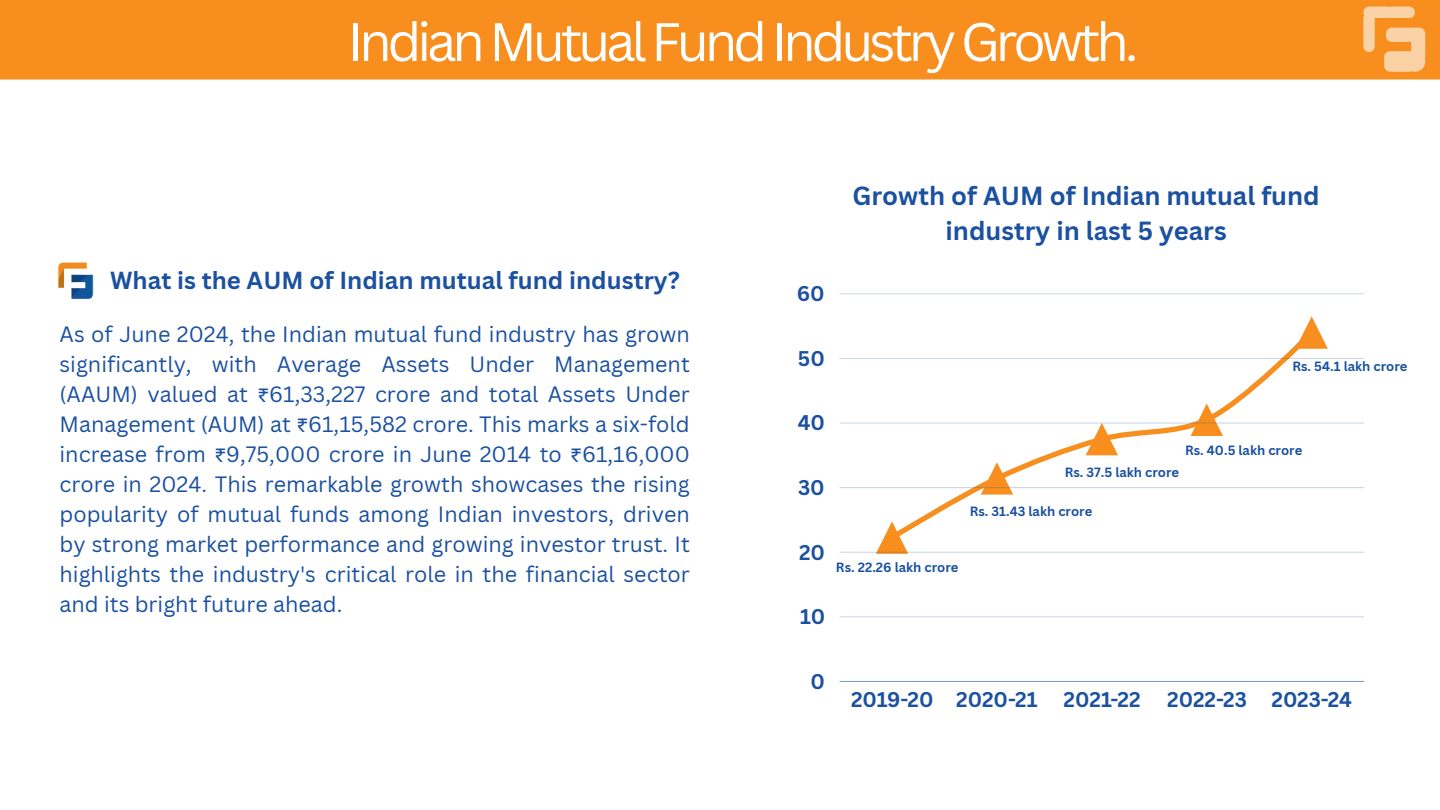
<style>
.page{position:relative;width:1440px;height:810px;background:#fff}
.page>*{position:absolute;margin:0;border:0;box-sizing:border-box;transform-origin:0 0}
.t1{font:52.9px "Canva Sans";letter-spacing:-.08em;color:#fff}
.t2{font:700 25.5px/35px "Canva Sans";color:#1b51a0;text-align:center}
.t3{font:700 24px "Canva Sans";color:#1b51a0}
.t4{font:21.6px/30px "Canva Sans";color:#1b51a0;text-align:justify}
.t5{font:700 20.7px "Canva Sans";color:#1b51a0}
.t6{font:700 13px "Canva Sans";color:#1b51a0}
.s1{font-family:"Noto Sans Gurmukhi"}
</style>
<div class="page">
<img style="left:57px;top:262px;width:37px;height:38px">
<svg style="left:876px;top:316px;width:452px;height:238px"></svg>
<hr style="left:840px;top:681px;width:524px;height:1px;background:#7d9cc8">
<hr style="left:840px;top:617px;width:524px;height:1px;background:#ecf0f7">
<hr style="left:840px;top:552px;width:524px;height:1px;background:#1b51a0;opacity:.25">
<hr style="left:840px;top:487px;width:524px;height:1px;background:#1b51a0;opacity:.25">
<hr style="left:840px;top:423px;width:524px;height:1px;background:#1b51a0;opacity:.25">
<hr style="left:840px;top:358px;width:524px;height:1px;background:#cbd7e9">
<hr style="left:840px;top:293px;width:524px;height:1px;background:#d7e0ee">
<div style="left:0;top:0;width:1440px;height:80px;background:#f78e1e"></div>
<div style="left:1386px;top:6px;width:29px;height:12px;background:#fbd2a6;border-radius:6px"></div>
<div style="left:1363px;top:6px;width:29px;height:12px;background:#fbd2a6;border-radius:6px"></div>
<div style="left:1363px;top:12px;width:12px;height:40px;background:#fbd2a6;border-radius:6px"></div>
<svg style="left:1411px;top:57px;width:14px;height:15px"></svg>
<div style="left:1384px;top:51px;width:31px;height:21px;background:#fbd2a6;border-radius:6px"></div>
<div style="left:1411px;top:28px;width:14px;height:33px;background:#fbd2a6;border-radius:6px"></div>
<div style="left:1386px;top:28px;width:34px;height:14px;background:#fbd2a6;border-radius:6px"></div>
<p class="t1" style="left:347px;top:5px;width:793px">Indian Mutual Fund Industry Growth.</p>
<h1 class="t3" style="left:110px;top:263px;width:571px">What is the AUM of Indian mutual fund industry?</h1>
<h2 class="t4" style="left:60px;top:319px;width:632px">As of June 2024, the Indian mutual fund industry has grown significantly, with Average Assets Under Management (AAUM) valued at <span class="s1">₹</span>61,33,227 crore and total Assets Under Management (AUM) at <span class="s1">₹</span>61,15,582 crore. This marks a six-fold increase from <span class="s1">₹</span>9,75,000 crore in June 2014 to <span class="s1">₹</span>61,16,000 crore in 2024. This remarkable growth showcases the rising popularity of mutual funds among Indian investors, driven by strong market performance and growing investor trust. It highlights the industry's critical role in the financial sector and its bright future ahead.</h2>
<p class="t5" style="left:797px;top:279px;width:29px">60</p>
<h3 class="t2" style="left:852px;top:177px;width:469px">Growth of AUM of Indian mutual fund industry in last 5 years</h3>
<p class="t5" style="left:798px;top:344px;width:28px">50</p>
<p class="t6" style="left:1292px;top:358px;width:117px">Rs. 54.1 lakh crore</p>
<p class="t5" style="left:798px;top:408px;width:29px">40</p>
<p class="t5" style="left:798px;top:473px;width:28px">30</p>
<p class="t5" style="left:799px;top:538px;width:27px">20</p>
<p class="t6" style="left:1185px;top:441px;width:119px">Rs. 40.5 lakh crore</p>
<p class="t6" style="left:1065px;top:463px;width:116px">Rs. 37.5 lakh crore</p>
<p class="t6" style="left:970px;top:503px;width:124px">Rs. 31.43 lakh crore</p>
<h2 class="t6" style="left:836px;top:559px;width:124px">Rs. 22.26 lakh crore</h2>
<p class="t5" style="left:800px;top:602px;width:26px">10</p>
<p class="t5" style="left:811px;top:667px;width:16px">0</p>
<p class="t5" style="left:851px;top:685px;width:188px">2019-20 2020-21</p>
<p class="t5" style="left:1064px;top:685px;width:79px">2021-22</p>
<p class="t5" style="left:1167px;top:685px;width:186px">2022-23 2023-24</p>
</div>
